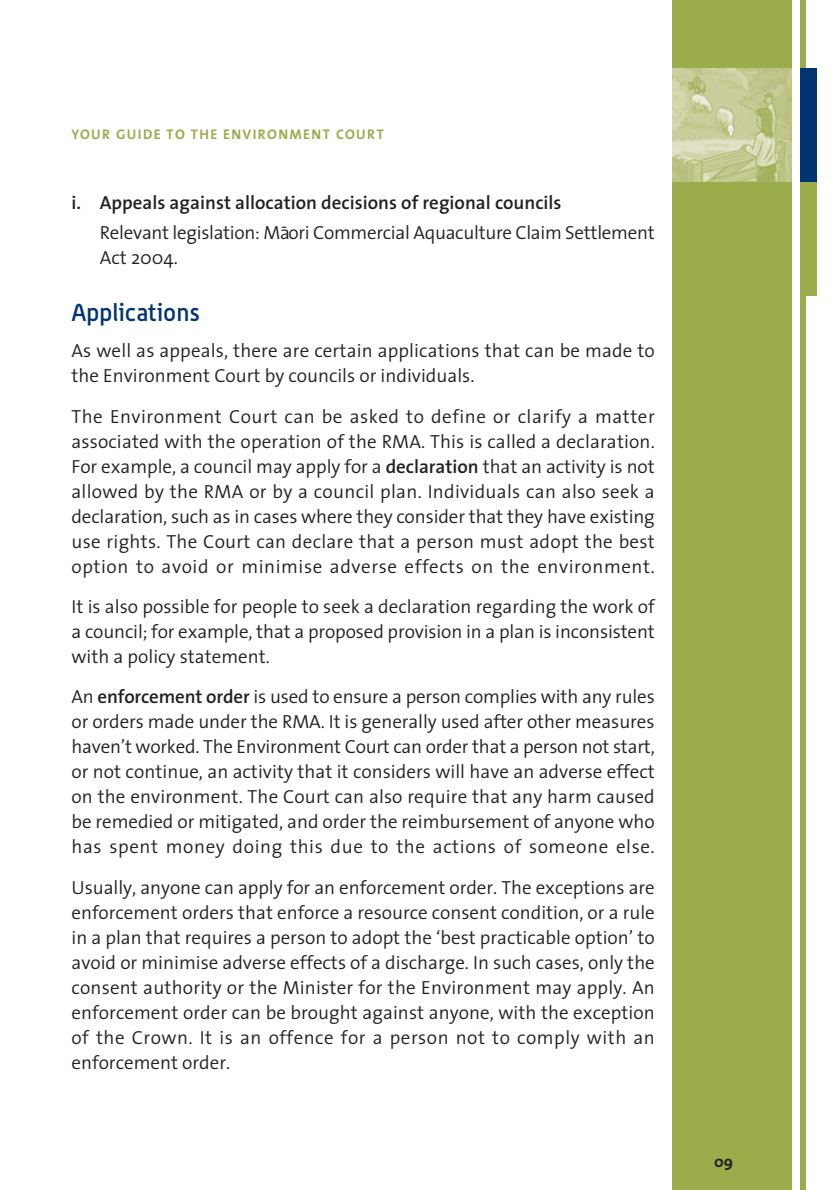
<style>
.page{position:relative;width:840px;height:1190px;background:#fff}
.page>*{position:absolute;margin:0;border:0;box-sizing:border-box;transform-origin:0 0}
.t1{font:500 24px "Alwyn";color:#003473}
.t2{font:300 19px/25px "The Sans";letter-spacing:.005em;color:#231f20;text-align:justify}
.t3{font:300 19px/25px "The Sans";letter-spacing:-.015em;color:#231f20}
.t4{font:600 19px "The Sans";color:#231f20}
.t5{font:700 16px "The Sans";color:#231f20}
.t6{font:700 14px "The Sans";letter-spacing:.1em;color:#9bac4b}
.s1{font-weight:600}
</style>
<div class="page">
<div style="left:672px;top:0;width:119px;height:1190px;background:#9bac4b"></div>
<div style="left:800px;top:0;width:5px;height:1190px;background:#9bac4b"></div>
<div style="left:800px;top:173px;width:16px;height:122px;background:#9bac4b"></div>
<div style="left:800px;top:68px;width:16px;height:114px;background:#003473"></div>
<img style="left:672px;top:68px;width:119px;height:114px">
<p class="t6" style="left:71px;top:128px;width:314px">YOUR GUIDE TO THE ENVIRONMENT COURT</p>
<p class="t4" style="left:71px;top:195px;width:491px">i. Appeals against allocation decisions of regional councils</p>
<p class="t3" style="left:100px;top:221px;width:556px">Relevant legislation: Ma-ori Commercial Aquaculture Claim Settlement<br>Act 2004.</p>
<p class="t1" style="left:71px;top:301px;width:130px">Applications</p>
<p class="t2" style="left:71px;top:339px;width:585px">As well as appeals, there are certain applications that can be made to the Environment Court by councils or individuals.</p>
<p class="t2" style="left:71px;top:404px;width:585px">The Environment Court can be asked to define or clarify a matter associated with the operation of the RMA. This is called a declaration.<br>For example, a council may apply for a <span class="s1">declaration</span> that an activity is not allowed by the RMA or by a council plan. Individuals can also seek a declaration, such as in cases where they consider that they have existing use rights. The Court can declare that a person must adopt the best option to avoid or minimise adverse effects on the environment.</p>
<p class="t2" style="left:71px;top:595px;width:585px">It is also possible for people to seek a declaration regarding the work of a council; for example, that a proposed provision in a plan is inconsistent with a policy statement.</p>
<p class="t2" style="left:71px;top:685px;width:585px">An <span class="s1">enforcement order</span> is used to ensure a person complies with any rules or orders made under the RMA. It is generally used after other measures haven’t worked. The Environment Court can order that a person not start, or not continue, an activity that it considers will have an adverse effect on the environment. The Court can also require that any harm caused be remedied or mitigated, and order the reimbursement of anyone who has spent money doing this due to the actions of someone else.</p>
<p class="t2" style="left:71px;top:875px;width:585px">Usually, anyone can apply for an enforcement order. The exceptions are enforcement orders that enforce a resource consent condition, or a rule in a plan that requires a person to adopt the ‘best practicable option’ to avoid or minimise adverse effects of a discharge. In such cases, only the consent authority or the Minister for the Environment may apply. An enforcement order can be brought against anyone, with the exception of the Crown. It is an offence for a person not to comply with an enforcement order.</p>
<p class="t5" style="left:714px;top:1153px;width:21px">09</p>
</div>
